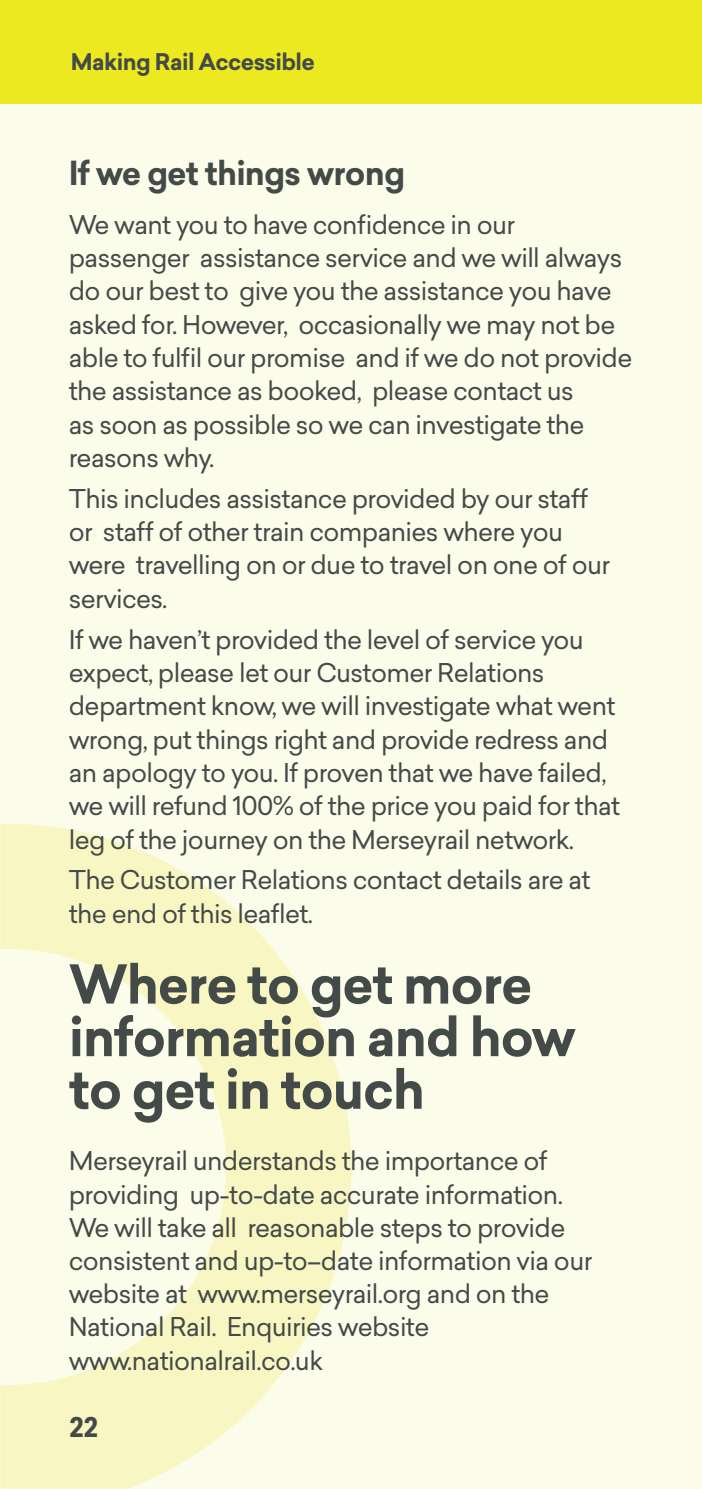
<style>
.page{position:relative;width:702px;height:1489px;background:#fff}
.page>*{position:absolute;margin:0;border:0;box-sizing:border-box;transform-origin:0 0}
.Paragraph_Style1{font:700 52.5px/52.5px "Sailec";letter-spacing:-.025em;color:#434a47}
.Paragraph_Style1-2{font:700 32.5px "Sailec";letter-spacing:-.025em;color:#434a47}
.Paragraph_Style1-3{font:700 26.75px "Sailec";color:#434a47}
.Paragraph_Style1-4{font:25.25px/33.2px "Sailec";letter-spacing:-.025em;color:#434a47}
.Paragraph_Style1-5{font:700 22.5px "Sailec";letter-spacing:-.025em;color:#434a47}
</style>
<div class="page">
<div style="left:0;top:103px;width:702px;height:1385px;background:#fcfceb"></div>
<svg style="left:0;top:824px;width:351px;height:664px"></svg>
<div style="left:0;top:0;width:702px;height:103px;background:#ede921"></div>
<p class="Paragraph_Style1-5" style="left:71px;top:46px;width:246px">Making Rail Accessible</p>
<p class="Paragraph_Style1-2" style="left:69px;top:150px;width:338px">If we get things wrong</p>
<p class="Paragraph_Style1-4" style="left:69px;top:207px;width:565px">We want you to have confidence in our passenger assistance service and we will always do our best to give you the assistance you have asked for. However, occasionally we may not be able to fulfil our promise and if we do not provide the assistance as booked, please contact us<br>as soon as possible so we can investigate the reasons why.</p>
<p class="Paragraph_Style1-4" style="left:69px;top:481px;width:542px">This includes assistance provided by our staff or staff of other train companies where you were travelling on or due to travel on one of our services.</p>
<p class="Paragraph_Style1-4" style="left:69px;top:622px;width:553px">If we haven’t provided the level of service you expect, please let our Customer Relations department know, we will investigate what went wrong, put things right and provide redress and an apology to you. If proven that we have failed, we will refund 100% of the price you paid for that leg of the journey on the Merseyrail network.</p>
<p class="Paragraph_Style1-4" style="left:69px;top:863px;width:523px">The Customer Relations contact details are at the end of this leaflet.</p>
<p class="Paragraph_Style1" style="left:69px;top:958px;width:508px">Where to get more information and how to get in touch</p>
<p class="Paragraph_Style1-4" style="left:69px;top:1144px;width:525px">Merseyrail understands the importance of providing up-to-date accurate information.<br>We will take all reasonable steps to provide consistent and up-to–date information via our website at www.merseyrail.org and on the National Rail. Enquiries website www.nationalrail.co.uk</p>
<p class="Paragraph_Style1-3" style="left:69px;top:1408px;width:30px">22</p>
</div>
